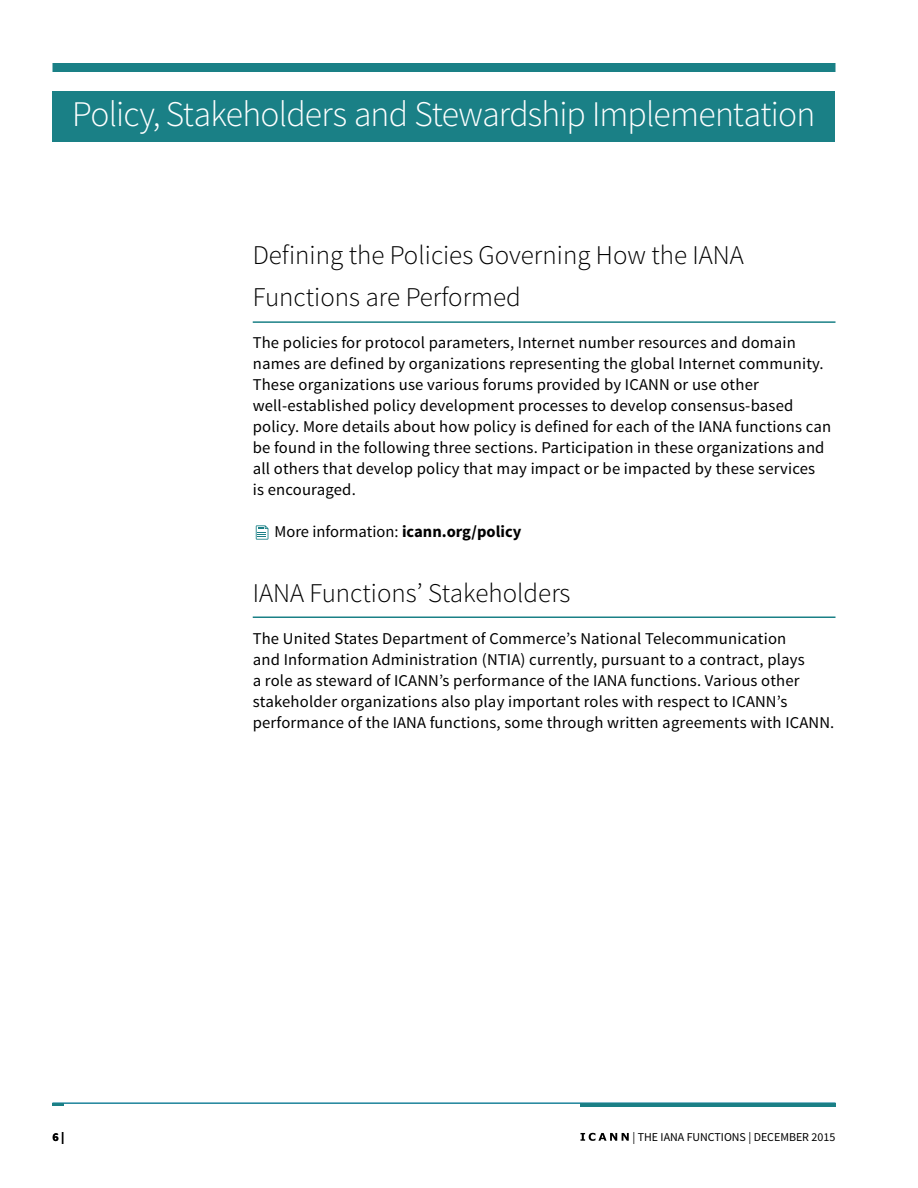
<style>
.page{position:relative;width:918px;height:1188px;background:#fff}
.page>*{position:absolute;margin:0;border:0;box-sizing:border-box;transform-origin:0 0}
.t1{font:300 36px "Source Sans Pro";letter-spacing:-.025em;color:#fff}
.t2{font:300 27px/42px "Source Sans Pro";color:#000}
.t3{font:16.5px/21px "Source Sans Pro";letter-spacing:.01em;color:#000}
.t4{font:12px "Source Sans Pro";color:#000}
.t5{font:700 12px "Source Sans Pro";color:#000}
.s1{font-weight:700}
</style>
<div class="page">
<svg style="left:580px;top:1133px;width:49px;height:8px"></svg>
<hr style="left:52px;top:1103px;width:784px;height:1px;background:#1a8086">
<svg style="left:52px;top:1104px;width:12px;height:2px"></svg>
<hr style="left:580px;top:1103px;width:256px;height:3px;background:#1a8086">
<div style="left:52px;top:91px;width:784px;height:50px;background:#1a8086"></div>
<hr style="left:253px;top:321px;width:583px;height:2px;background:#1a8086">
<svg style="left:256px;top:525px;width:12px;height:15px"></svg>
<hr style="left:253px;top:616px;width:583px;height:2px;background:#1a8086">
<div style="left:52px;top:63px;width:784px;height:9px;background:#1a8086"></div>
<h1 class="t1" style="left:72px;top:92px;width:745px">Policy, Stakeholders and Stewardship Implementation</h1>
<h2 class="t2" style="left:253px;top:235px;width:492px">Defining the Policies Governing How the IANA<br>Functions are Performed</h2>
<p class="t3" style="left:253px;top:333px;width:580px">The policies for protocol parameters, Internet number resources and domain names are defined by organizations representing the global Internet community.<br>These organizations use various forums provided by ICANN or use other well-established policy development processes to develop consensus-based policy. More details about how policy is defined for each of the IANA functions can be found in the following three sections. Participation in these organizations and all others that develop policy that may impact or be impacted by these services<br>is encouraged.</p>
<p class="t3" style="left:275px;top:522px;width:248px">More information: <span class="s1">icann.org/policy</span></p>
<h2 class="t2" style="left:253px;top:572px;width:319px">IANA Functions’ Stakeholders</h2>
<p class="t3" style="left:253px;top:628px;width:583px">The United States Department of Commerce’s National Telecommunication<br>and Information Administration (NTIA) currently, pursuant to a contract, plays<br>a role as steward of ICANN’s performance of the IANA functions. Various other stakeholder organizations also play important roles with respect to ICANN’s performance of the IANA functions, some through written agreements with ICANN.</p>
<p class="t5" style="left:52px;top:1129px;width:14px">6 |</p>
<p class="t4" style="left:632px;top:1129px;width:205px">| THE IANA FUNCTIONS | DECEMBER 2015</p>
</div>
